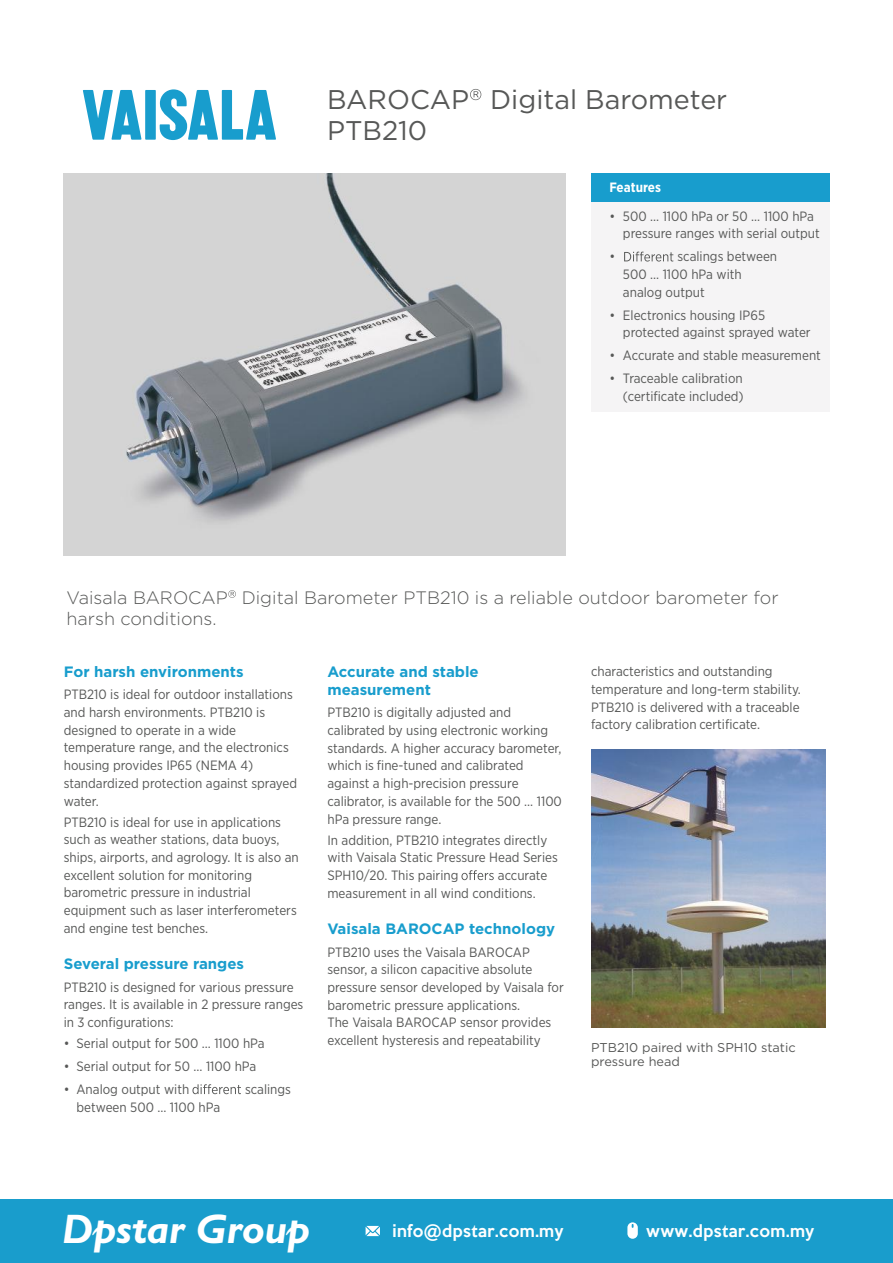
<style>
.page{position:relative;width:893px;height:1263px;background:#fff}
.page>*{position:absolute;margin:0;border:0;box-sizing:border-box;transform-origin:0 0}
.t1{font:italic 700 41.4px "Gill Sans";color:#fff}
.t2{font:27px/31.5px "Gotham";color:#575857}
.t3{font:300 18px/21px "Gotham";color:#575857}
.t4{font:500 15.45px "Keep Calm";letter-spacing:.025em;color:#fff}
.t5{font:700 15px/18px "Gotham";color:#189dcd}
.t6{font:13.5px/17.7px "Gotham Narrow";color:#575857}
.t7{font:700 13.5px "Gotham Narrow";color:#fff}
.t8{font:12.75px/14.5px "Gotham";color:#575857}
</style>
<div class="page">
<svg style="left:83px;top:90px;width:59px;height:50px"></svg>
<div style="left:145px;top:90px;width:11px;height:50px;background:#189dcd"></div>
<svg style="left:160px;top:89px;width:116px;height:51px"></svg>
<svg style="left:470px;top:89px;width:11px;height:11px"></svg>
<img style="left:64px;top:174px;width:502px;height:382px">
<div style="left:591px;top:174px;width:238px;height:28px;background:#189dcd"></div>
<div style="left:591px;top:202px;width:238px;height:209px;background:#f5f4f5"></div>
<svg style="left:624px;top:252px;width:49px;height:10px"></svg>
<svg style="left:228px;top:590px;width:8px;height:8px"></svg>
<svg style="left:192px;top:1084px;width:49px;height:10px"></svg>
<svg style="left:461px;top:870px;width:33px;height:10px"></svg>
<img style="left:591px;top:749px;width:234px;height:278px">
<div style="left:0;top:1200px;width:893px;height:63px;background:#199dcc"></div>
<svg style="left:366px;top:1226px;width:14px;height:10px"></svg>
<svg style="left:627px;top:1222px;width:11px;height:17px"></svg>
<h2 class="t2" style="left:327px;top:83px;width:402px">BAROCAP Digital Barometer<br>PTB210</h2>
<p class="t7" style="left:609px;top:179px;width:53px">Features</p>
<p class="t6" style="left:623px;top:207px;width:198px;text-indent:-13px">• 500 … 1100 hPa or 50 … 1100 hPa pressure ranges with serial output</p>
<p class="t6" style="left:610px;top:248px;width:7px">•</p>
<p class="t6" style="left:623px;top:248px;width:156px;text-indent:54px">scalings between<br>500 … 1100 hPa with analog output</p>
<p class="t6" style="left:623px;top:306px;width:189px;text-indent:-13px">• Electronics housing IP65 protected against sprayed water</p>
<p class="t6" style="left:610px;top:347px;width:213px">• Accurate and stable measurement</p>
<p class="t6" style="left:610px;top:369px;width:136px;text-align:right">• Traceable calibration (certificate included)</p>
<h3 class="t3" style="left:66px;top:586px;width:714px">Vaisala BAROCAP Digital Barometer PTB210 is a reliable outdoor barometer for harsh conditions.</h3>
<p class="t5" style="left:64px;top:662px;width:181px">For harsh environments</p>
<p class="t6" style="left:64px;top:685px;width:235px">PTB210 is ideal for outdoor installations and harsh environments. PTB210 is designed to operate in a wide temperature range, and the electronics housing provides IP65 (NEMA 4) standardized protection against sprayed water.</p>
<p class="t6" style="left:64px;top:813px;width:236px">PTB210 is ideal for use in applications such as weather stations, data buoys, ships, airports, and agrology. It is also an excellent solution for monitoring barometric pressure in industrial equipment such as laser interferometers and engine test benches.</p>
<p class="t5" style="left:64px;top:954px;width:182px">Several pressure ranges</p>
<p class="t6" style="left:64px;top:978px;width:241px">PTB210 is designed for various pressure ranges. It is available in 2 pressure ranges in 3 configurations:</p>
<p class="t6" style="left:64px;top:1034px;width:202px">• Serial output for 500 … 1100 hPa</p>
<p class="t6" style="left:64px;top:1057px;width:194px">• Serial output for 50 … 1100 hPa</p>
<p class="t6" style="left:64px;top:1080px;width:127px">• Analog output with</p>
<p class="t6" style="left:245px;top:1080px;width:48px">scalings</p>
<p class="t6" style="left:77px;top:1098px;width:145px">between 500 … 1100 hPa</p>
<p class="t5" style="left:327px;top:662px;width:153px">Accurate and stable measurement</p>
<p class="t6" style="left:327px;top:703px;width:236px">PTB210 is digitally adjusted and calibrated by using electronic working standards. A higher accuracy barometer, which is fine-tuned and calibrated against a high-precision pressure calibrator, is available for the 500 … 1100 hPa pressure range.</p>
<p class="t6" style="left:327px;top:831px;width:232px">In addition, PTB210 integrates directly with Vaisala Static Pressure Head Series<br>SPH10/20. This pairing</p>
<p class="t6" style="left:327px;top:866px;width:221px;text-indent:170px">accurate measurement in all wind conditions.</p>
<p class="t5" style="left:327px;top:919px;width:229px">Vaisala BAROCAP technology</p>
<p class="t6" style="left:327px;top:943px;width:238px">PTB210 uses the Vaisala BAROCAP sensor, a silicon capacitive absolute pressure sensor developed by Vaisala for barometric pressure applications.<br>The Vaisala BAROCAP sensor provides excellent hysteresis and repeatability</p>
<p class="t6" style="left:591px;top:662px;width:211px">characteristics and outstanding temperature and long-term stability.<br>PTB210 is delivered with a traceable factory calibration certificate.</p>
<p class="t8" style="left:591px;top:1039px;width:206px">PTB210 paired with SPH10 static pressure head</p>
<h1 class="t1" style="left:62px;top:1203px;width:250px">Dpstar Group</h1>
<p class="t4" style="left:392px;top:1217px;width:173px">info@dpstar.com.my</p>
<p class="t4" style="left:646px;top:1217px;width:170px">www.dpstar.com.my</p>
</div>
